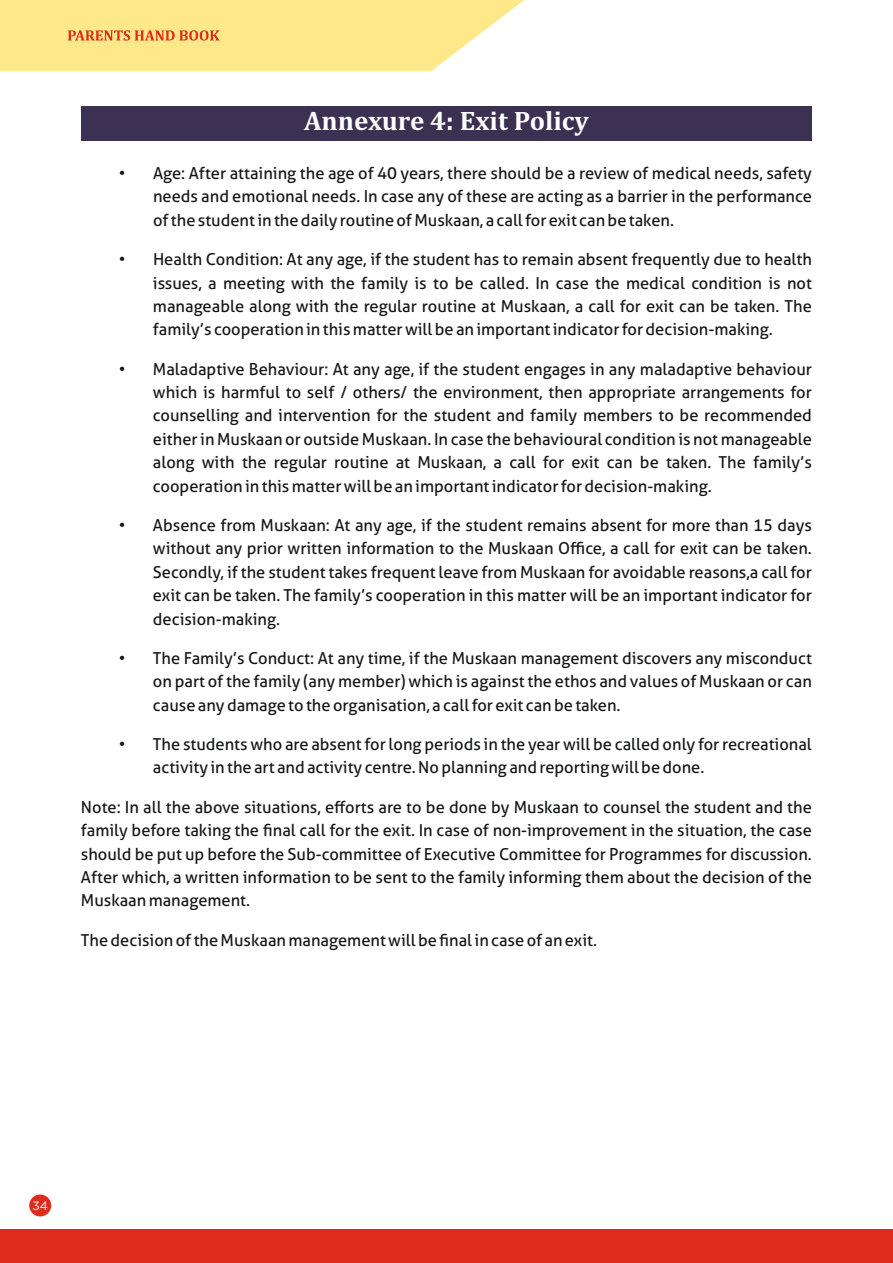
<style>
.page{position:relative;width:893px;height:1263px;background:#fff}
.page>*{position:absolute;margin:0;border:0;box-sizing:border-box;transform-origin:0 0}
.t1{font:700 27px "Cambria";color:#fff}
.t2{font:16.5px/23.4px "Aller";color:#151616;text-align:justify}
.t3{font:12px "Gotham";color:#fff}
</style>
<div class="page">
<div style="left:0;top:1229px;width:893px;height:34px;background:#dd2b1c"></div>
<svg style="left:0;top:0;width:524px;height:71px;background:#fee691"></svg>
<div style="left:29px;top:1194px;width:22px;height:22px;background:#dd2b1c;border-radius:50%"></div>
<div style="left:81px;top:107px;width:731px;height:34px;background:#3c3152"></div>
<h1 class="t1" style="left:304px;top:109px;width:286px">Annexure 4: Exit Policy</h1>
<p class="t2" style="left:153px;top:163px;width:660px;text-indent:-34px">• Age: After attaining the age of 40 years, there should be a review of medical needs, safety needs and emotional needs. In case any of these are acting as a barrier in the performance of the student in the daily routine of Muskaan, a call for exit can be taken.</p>
<p class="t2" style="left:153px;top:249px;width:660px;text-indent:-34px">• Health Condition: At any age, if the student has to remain absent frequently due to health issues, a meeting with the family is to be called. In case the medical condition is not manageable along with the regular routine at Muskaan, a call for exit can be taken. The family’s cooperation in this matter will be an important indicator for decision-making.</p>
<p class="t2" style="left:153px;top:359px;width:660px;text-indent:-34px">• Maladaptive Behaviour: At any age, if the student engages in any maladaptive behaviour which is harmful to self / others/ the environment, then appropriate arrangements for counselling and intervention for the student and family members to be recommended either in Muskaan or outside Muskaan. In case the behavioural condition is not manageable along with the regular routine at Muskaan, a call for exit can be taken. The family’s cooperation in this matter will be an important indicator for decision-making.</p>
<p class="t2" style="left:153px;top:515px;width:660px;text-indent:-34px">• Absence from Muskaan: At any age, if the student remains absent for more than 15 days without any prior written information to the Muskaan Office, a call for exit can be taken.<br>Secondly, if the student takes frequent leave from Muskaan for avoidable reasons,a call for exit can be taken. The family’s cooperation in this matter will be an important indicator for decision-making.</p>
<p class="t2" style="left:153px;top:648px;width:660px;text-indent:-34px">• The Family’s Conduct: At any time, if the Muskaan management discovers any misconduct on part of the family (any member) which is against the ethos and values of Muskaan or can cause any damage to the organisation, a call for exit can be taken.</p>
<p class="t2" style="left:153px;top:734px;width:660px;text-indent:-34px">• The students who are absent for long periods in the year will be called only for recreational activity in the art and activity centre. No planning and reporting will be done.</p>
<p class="t2" style="left:81px;top:797px;width:732px">Note: In all the above situations, efforts are to be done by Muskaan to counsel the student and the family before taking the final call for the exit. In case of non-improvement in the situation, the case should be put up before the Sub-committee of Executive Committee for Programmes for discussion.<br>After which, a written information to be sent to the family informing them about the decision of the Muskaan management.</p>
<p class="t2" style="left:81px;top:930px;width:518px">The decision of the Muskaan management will be final in case of an exit.</p>
<p class="t3" style="left:33px;top:1201px;width:17px">34</p>
</div>
